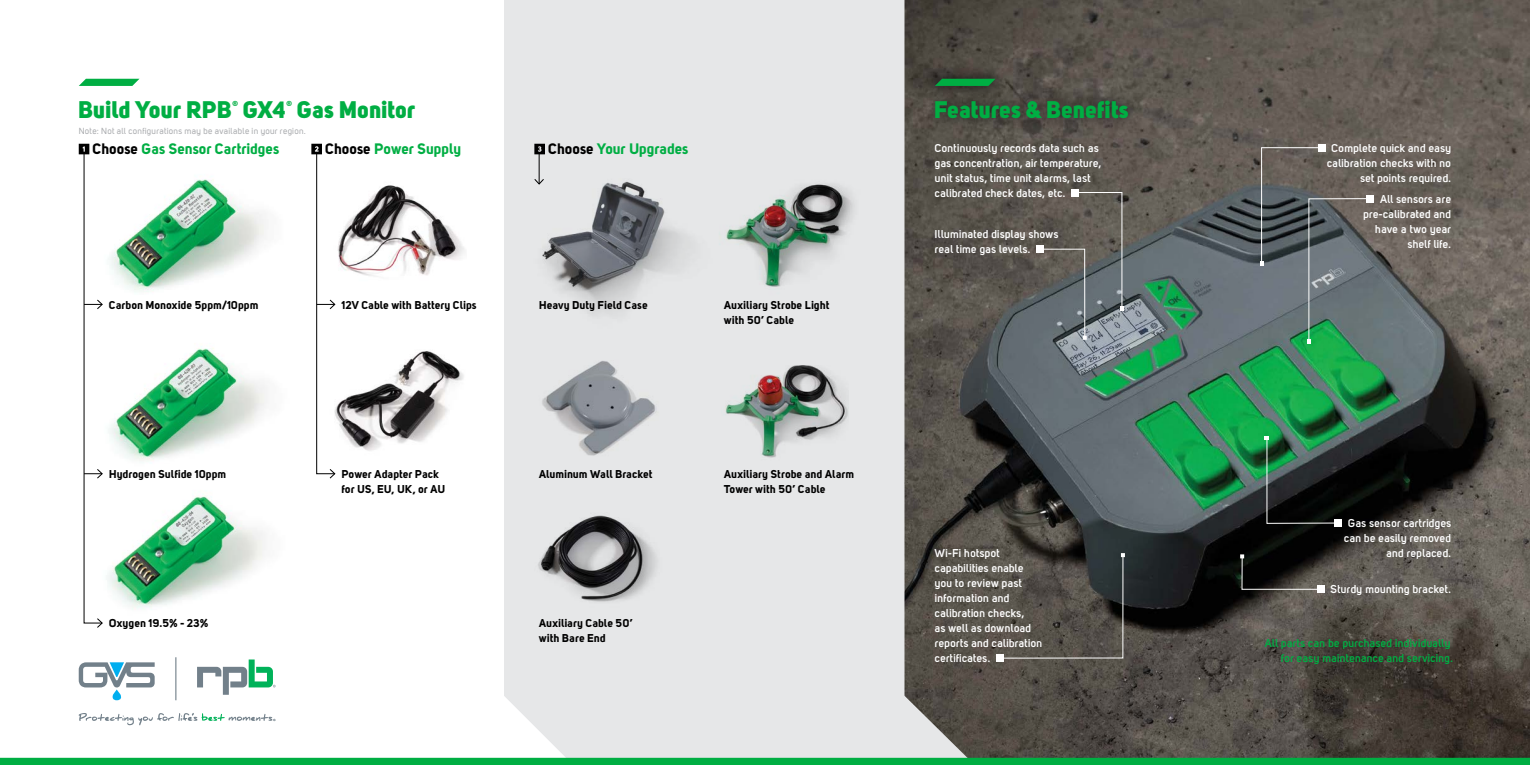
<style>
.page{position:relative;width:1530px;height:765px;background:#fff}
.page>*{position:absolute;margin:0;border:0;box-sizing:border-box;transform-origin:0 0}
.t1{font:23.75px "Uni Sans Heavy";color:#00ae43}
.t2{font:15px "Uni Sans Bold";letter-spacing:.005em;color:#00ae43}
.t3{font:700 11.25px/15px "Uni Sans Semi";letter-spacing:.015em;color:#fff}
.t4{font:11.25px/15px "Uni Sans Bold";letter-spacing:.015em;color:#000}
.t5{font:700 11.25px/15px "Uni Sans Semi";letter-spacing:.015em;color:#00ae43;text-align:right}
.t6{font:8.75px "Uni Sans Regular";letter-spacing:.025em;color:#a7a9ac}
.t7{font:7.25px "Uni Sans Heavy";color:#00ae43}
.s1{color:#000}
</style>
<div class="page">
<img style="left:78px;top:145px;width:188px;height:147px">
<img style="left:109px;top:346px;width:158px;height:115px">
<img style="left:107px;top:496px;width:158px;height:114px">
<div style="left:504px;top:0;width:400px;height:758px;background:#e6e7e8"></div>
<svg style="left:311px;top:144px;width:25px;height:335px"></svg>
<svg style="left:534px;top:144px;width:11px;height:10px"></svg>
<svg style="left:79px;top:144px;width:25px;height:484px"></svg>
<svg style="left:79px;top:79px;width:60px;height:7px"></svg>
<img style="left:330px;top:171px;width:135px;height:116px">
<img style="left:326px;top:340px;width:138px;height:122px">
<img style="left:513px;top:159px;width:221px;height:194px">
<img style="left:536px;top:351px;width:132px;height:112px">
<img style="left:525px;top:502px;width:143px;height:107px">
<img style="left:710px;top:175px;width:150px;height:123px">
<img style="left:722px;top:355px;width:126px;height:109px">
<hr style="left:539px;top:153px;width:1px;height:31px;background:#000">
<svg style="left:533px;top:178px;width:12px;height:7px"></svg>
<img style="left:904px;top:0;width:626px;height:758px">
<div style="left:920px;top:86px;width:223px;height:48px;background:#000;opacity:.39"></div>
<div style="left:920px;top:63px;width:90px;height:39px;background:#000;opacity:.54"></div>
<svg style="left:935px;top:79px;width:61px;height:7px"></svg>
<div style="left:1036px;top:245px;width:8px;height:8px;background:#fff"></div>
<div style="left:1071px;top:189px;width:8px;height:8px;background:#fff"></div>
<div style="left:1334px;top:519px;width:8px;height:8px;background:#fff"></div>
<div style="left:1317px;top:585px;width:8px;height:8px;background:#fff"></div>
<svg style="left:1265px;top:436px;width:75px;height:88px;background:#263a31"></svg>
<svg style="left:1240px;top:554px;width:79px;height:36px;background:#252421"></svg>
<div style="left:996px;top:654px;width:8px;height:8px;background:#fff"></div>
<svg style="left:1003px;top:553px;width:122px;height:106px;background:#504d47"></svg>
<div style="left:1366px;top:195px;width:8px;height:8px;background:#fff"></div>
<svg style="left:1041px;top:192px;width:83px;height:148px;background:#686a69"></svg>
<svg style="left:1260px;top:147px;width:110px;height:196px;background:#606a68"></svg>
<div style="left:1318px;top:144px;width:8px;height:8px;background:#fff"></div>
<div style="left:0;top:758px;width:1530px;height:7px;background:#00ae43"></div>
<svg style="left:79px;top:657px;width:197px;height:68px"></svg>
<h1 class="t1" style="left:79px;top:95px;width:155px">Build Your RPB</h1>
<p class="t7" style="left:233px;top:99px;width:7px">®</p>
<h1 class="t1" style="left:243px;top:95px;width:44px">GX4</h1>
<p class="t7" style="left:286px;top:99px;width:7px">®</p>
<h1 class="t1" style="left:297px;top:95px;width:120px">Gas Monitor</h1>
<h1 class="t1" style="left:935px;top:95px;width:196px">Features &amp; Benefits</h1>
<p class="t6" style="left:79px;top:126px;width:229px">Note: Not all configurations may be available in your region.</p>
<h2 class="t2" style="left:93px;top:140px;width:188px"><span class="s1">Choose</span> Gas Sensor Cartridges</h2>
<h2 class="t2" style="left:326px;top:140px;width:137px"><span class="s1">Choose</span> Power Supply</h2>
<h2 class="t2" style="left:549px;top:140px;width:141px"><span class="s1">Choose</span> Your Upgrades</h2>
<p class="t4" style="left:109px;top:297px;width:151px">Carbon Monoxide 5ppm/10ppm</p>
<p class="t4" style="left:539px;top:297px;width:110px">Heavy Duty Field Case</p>
<p class="t4" style="left:342px;top:297px;width:136px">12V Cable with Battery Clips</p>
<p class="t4" style="left:724px;top:297px;width:107px">Auxiliary Strobe Light with 50’ Cable</p>
<p class="t4" style="left:109px;top:466px;width:119px">Hydrogen Sulfide 10ppm</p>
<p class="t4" style="left:539px;top:466px;width:115px">Aluminum Wall Bracket</p>
<p class="t4" style="left:342px;top:466px;width:105px">Power Adapter Pack for US, EU, UK, or AU</p>
<p class="t4" style="left:724px;top:466px;width:132px">Auxiliary Strobe and Alarm<br>Tower with 50’ Cable</p>
<p class="t4" style="left:109px;top:616px;width:101px">Oxygen 19.5% - 23%</p>
<p class="t4" style="left:539px;top:615px;width:95px">Auxiliary Cable 50’ with Bare End</p>
<p class="t3" style="left:935px;top:140px;width:168px">Continuously records data such as gas concentration, air temperature, unit status, time unit alarms, last calibrated check dates, etc.</p>
<p class="t3" style="left:935px;top:226px;width:125px">Illuminated display shows real time gas levels.</p>
<p class="t3" style="left:935px;top:546px;width:109px">Wi-Fi hotspot capabilities enable you to review past information and calibration checks,<br>as well as download reports and calibration certificates.</p>
<p class="t3" style="left:1327px;top:140px;width:126px;text-align:right">Complete quick and easy calibration checks with no set points required.</p>
<p class="t3" style="left:1363px;top:191px;width:89px;text-align:right">All sensors are pre-calibrated and have a two year shelf life.</p>
<p class="t3" style="left:1344px;top:515px;width:109px;text-align:right">Gas sensor cartridges can be easily removed and replaced.</p>
<p class="t3" style="left:1330px;top:582px;width:122px">Sturdy mounting bracket.</p>
<p class="t5" style="left:1265px;top:636px;width:190px">All parts can be purchased individually for easy maintenance and servicing.</p>
</div>
